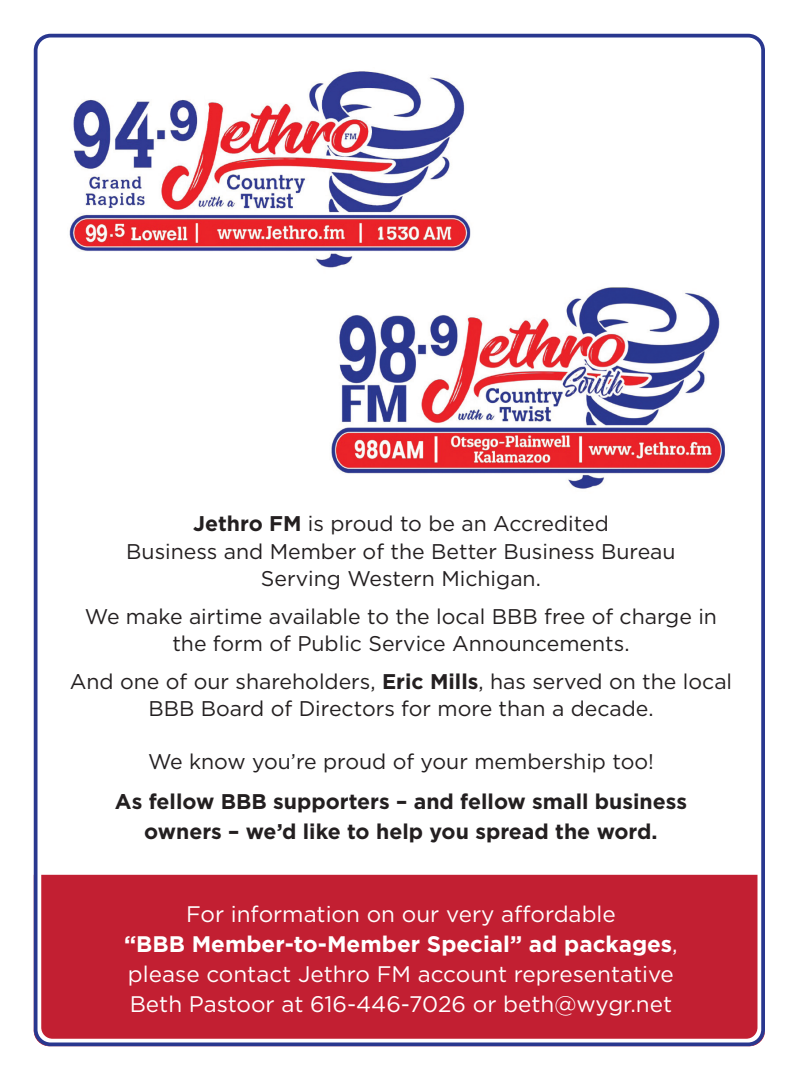
<style>
.page{position:relative;width:810px;height:1080px;background:#fff}
.page>*{position:absolute;margin:0;border:0;box-sizing:border-box;transform-origin:0 0}
.t1{font:22.5px/30px "Gotham";color:#fff;text-align:center}
.t2{font:21.25px/27.5px "Gotham";color:#231f20;text-align:center}
.t3{font:700 21.25px/30px "Gotham";color:#231f20;text-align:center}
.s1{font-weight:700}
</style>
<div class="page">
<div style="left:33px;top:874px;width:732px;height:173px;background:#c21f32"></div>
<div style="left:34px;top:34px;width:731px;height:1012px;border:4px solid #29378f;border-radius:15px"></div>
<img style="left:331px;top:287px;width:394px;height:202px">
<img style="left:69px;top:71px;width:402px;height:197px">
<p class="t2" style="left:126px;top:510px;width:551px"><span class="s1">Jethro FM</span> is proud to be an Accredited<br>Business and Member of the Better Business Bureau<br>Serving Western Michigan.</p>
<p class="t2" style="left:85px;top:602px;width:634px">We make airtime available to the local BBB free of charge in the form of Public Service Announcements.</p>
<p class="t2" style="left:70px;top:667px;width:664px">And one of our shareholders, <span class="s1">Eric Mills</span>, has served on the local<br>BBB Board of Directors for more than a decade.</p>
<p class="t2" style="left:148px;top:747px;width:507px">We know you’re proud of your membership too!</p>
<p class="t3" style="left:115px;top:786px;width:574px">As fellow BBB supporters – and fellow small business owners – we’d like to help you spread the word.</p>
<p class="t1" style="left:124px;top:898px;width:555px">For information on our very affordable<br><span class="s1">“BBB Member-to-Member Special” ad packages</span>, please contact Jethro FM account representative Beth Pastoor at 616-446-7026 or beth@wygr.net</p>
</div>
